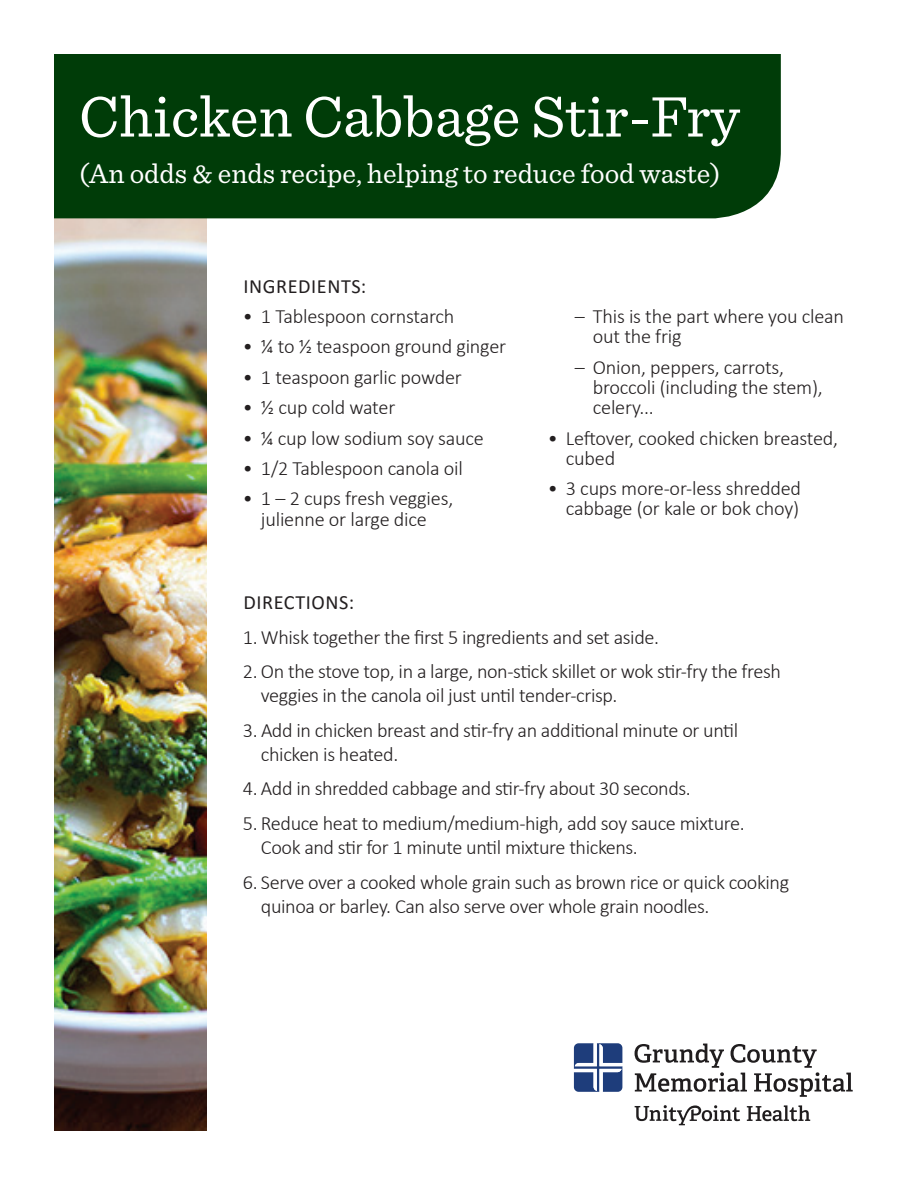
<style>
.page{position:relative;width:918px;height:1188px;background:#fff}
.page>*{position:absolute;margin:0;border:0;box-sizing:border-box;transform-origin:0 0}
.t1{font:60px "Sentinel";color:#fff}
.t2{font:28.5px "Sentinel";color:#fff}
.t3{font:300 20.25px/20.2px "Calibri";letter-spacing:-.02em;color:#231f20}
.t4{font:20.25px "Calibri";letter-spacing:.03em;color:#231f20}
</style>
<div class="page">
<img style="left:54px;top:218px;width:152px;height:913px">
<div style="left:54px;top:54px;width:727px;height:164px;background:#003c08"></div>
<svg style="left:635px;top:1044px;width:218px;height:53px"></svg>
<svg style="left:635px;top:1105px;width:105px;height:20px"></svg>
<svg style="left:747px;top:1105px;width:63px;height:16px"></svg>
<svg style="left:574px;top:1043px;width:48px;height:49px"></svg>
<h1 class="t1" style="left:79px;top:79px;width:662px">Chicken Cabbage Stir-Fry</h1>
<h2 class="t2" style="left:79px;top:156px;width:643px">(An odds &amp; ends recipe, helping to reduce food waste)</h2>
<p class="t4" style="left:243px;top:272px;width:124px">INGREDIENTS:</p>
<p class="t3" style="left:243px;top:306px;width:213px">• 1 Tablespoon cornstarch</p>
<p class="t3" style="left:243px;top:336px;width:265px">• ¼ to ½ teaspoon ground ginger</p>
<p class="t3" style="left:243px;top:367px;width:220px">• 1 teaspoon garlic powder</p>
<p class="t3" style="left:243px;top:397px;width:154px">• ½ cup cold water</p>
<p class="t3" style="left:243px;top:428px;width:242px">• ¼ cup low sodium soy sauce</p>
<p class="t3" style="left:243px;top:458px;width:222px">• 1/2 Tablespoon canola oil</p>
<p class="t3" style="left:243px;top:488px;width:212px;text-align:center">• 1 – 2 cups fresh veggies, julienne or large dice</p>
<p class="t3" style="left:593px;top:306px;width:253px;text-indent:-18px">– This is the part where you clean out the frig</p>
<p class="t3" style="left:593px;top:357px;width:231px;text-indent:-18px">– Onion, peppers, carrots, broccoli (including the stem), celery...</p>
<p class="t3" style="left:566px;top:428px;width:274px;text-indent:-18px">• Leftover, cooked chicken breasted, cubed</p>
<p class="t3" style="left:548px;top:478px;width:255px;text-align:right">• 3 cups more-or-less shredded cabbage (or kale or bok choy)</p>
<p class="t4" style="left:243px;top:588px;width:112px">DIRECTIONS:</p>
<p class="t3" style="left:243px;top:627px;width:418px">1. Whisk together the first 5 ingredients and set aside.</p>
<p class="t3" style="left:261px;top:659px;width:522px;line-height:24.3px;text-indent:-18px">2. On the stove top, in a large, non-stick skillet or wok stir-fry the fresh veggies in the canola oil just until tender-crisp.</p>
<p class="t3" style="left:261px;top:718px;width:479px;line-height:24.3px;text-indent:-18px">3. Add in chicken breast and stir-fry an additional minute or until chicken is heated.</p>
<p class="t3" style="left:243px;top:778px;width:449px">4. Add in shredded cabbage and stir-fry about 30 seconds.</p>
<p class="t3" style="left:261px;top:811px;width:485px;line-height:24.3px;text-indent:-18px">5. Reduce heat to medium/medium-high, add soy sauce mixture.<br>Cook and stir for 1 minute until mixture thickens.</p>
<p class="t3" style="left:261px;top:870px;width:530px;line-height:24.3px;text-indent:-18px">6. Serve over a cooked whole grain such as brown rice or quick cooking quinoa or barley. Can also serve over whole grain noodles.</p>
</div>
